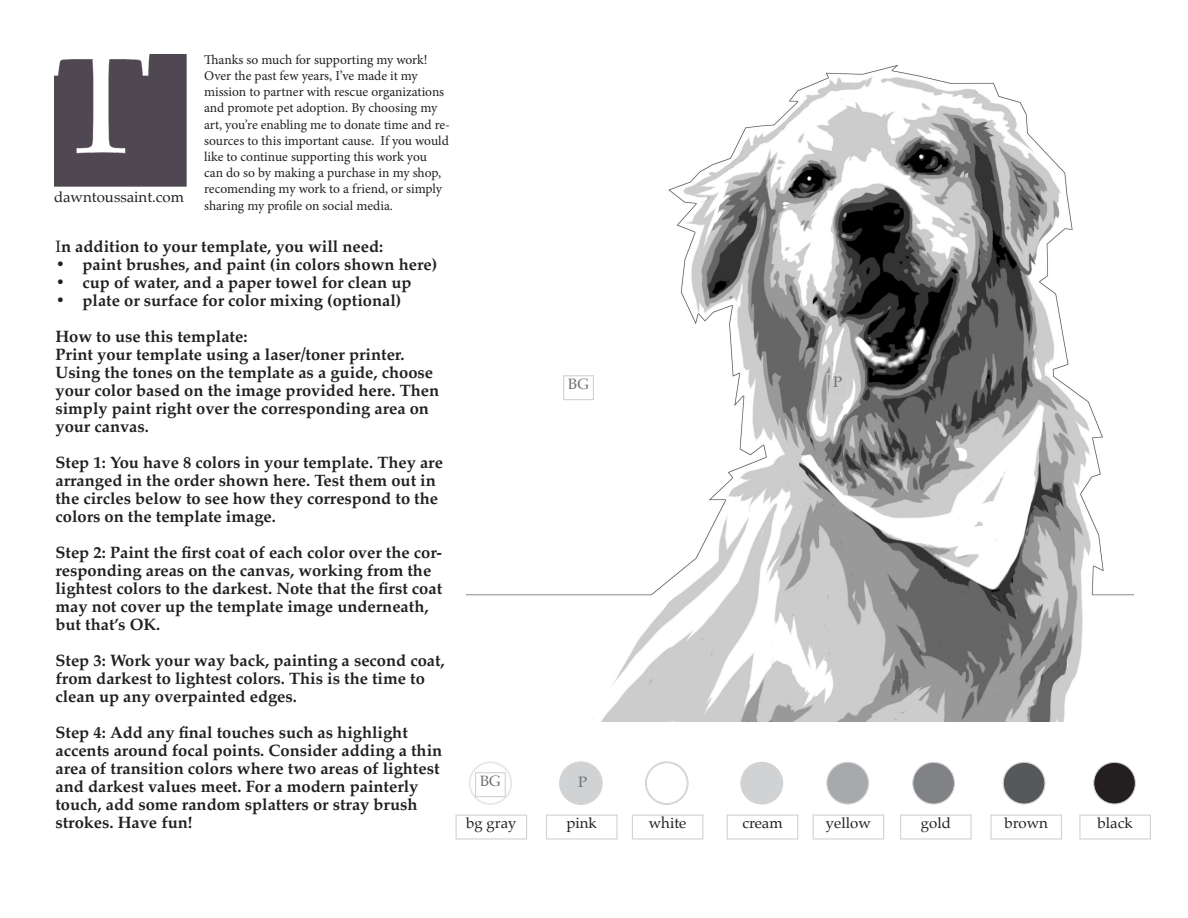
<style>
.page{position:relative;width:1188px;height:918px;background:#fff}
.page>*{position:absolute;margin:0;border:0;box-sizing:border-box;transform-origin:0 0}
.t1{font:700 16.5px/18px "Palatino";color:#231f20}
.t2{font:15px "Palatino";color:#231f20}
.t3{font:15px "Palatino";color:#6c6d70}
.t4{font:13.5px/16.2px "Minion Pro";letter-spacing:-.005em;color:#231f20}
.s1{font-weight:400}
</style>
<div class="page">
<img style="left:54px;top:54px;width:133px;height:133px">
<div style="left:913px;top:762px;width:41px;height:42px;background:#808285;border-radius:50%"></div>
<div style="left:912px;top:762px;width:43px;height:43px;border:1px solid #d1d2d4;border-radius:50%"></div>
<div style="left:900px;top:815px;width:72px;height:25px;border:1px solid #d1d2d4"></div>
<div style="left:1003px;top:762px;width:42px;height:42px;background:#57585a;border-radius:50%"></div>
<div style="left:1003px;top:762px;width:43px;height:43px;border:1px solid #d1d2d4;border-radius:50%"></div>
<div style="left:990px;top:815px;width:72px;height:25px;border:1px solid #d1d2d4"></div>
<div style="left:1094px;top:762px;width:41px;height:42px;background:#231f20;border-radius:50%"></div>
<div style="left:1093px;top:762px;width:43px;height:43px;border:1px solid #d1d2d4;border-radius:50%"></div>
<div style="left:1079px;top:815px;width:72px;height:25px;border:1px solid #d1d2d4"></div>
<div style="left:560px;top:762px;width:42px;height:42px;background:#d1d2d4;border-radius:50%"></div>
<div style="left:559px;top:762px;width:43px;height:43px;border:1px solid #d1d2d4;border-radius:50%"></div>
<div style="left:560px;top:763px;width:41px;height:41px;border:1px solid #d1d2d4;border-radius:50%"></div>
<div style="left:546px;top:815px;width:72px;height:25px;border:1px solid #d1d2d4"></div>
<div style="left:827px;top:762px;width:42px;height:42px;background:#a8a9ad;border-radius:50%"></div>
<div style="left:826px;top:762px;width:43px;height:43px;border:1px solid #d1d2d4;border-radius:50%"></div>
<div style="left:813px;top:815px;width:71px;height:25px;border:1px solid #d1d2d4"></div>
<div style="left:469px;top:762px;width:43px;height:43px;border:1px solid #e5e6e8;border-radius:50%"></div>
<div style="left:470px;top:762px;width:41px;height:42px;border:1px solid #e5e6e8;border-radius:50%"></div>
<div style="left:456px;top:815px;width:71px;height:25px;border:1px solid #d1d2d4"></div>
<div style="left:475px;top:772px;width:31px;height:25px;border:1px solid #d1d2d4"></div>
<div style="left:741px;top:762px;width:42px;height:42px;background:#d1d2d4;border-radius:50%"></div>
<div style="left:740px;top:762px;width:43px;height:43px;border:1px solid #d1d2d4;border-radius:50%"></div>
<div style="left:727px;top:815px;width:71px;height:25px;border:1px solid #d1d2d4"></div>
<div style="left:645px;top:762px;width:43px;height:43px;border:1px solid #d1d2d4;border-radius:50%"></div>
<div style="left:646px;top:763px;width:41px;height:41px;border:1px solid #d1d2d4;border-radius:50%"></div>
<div style="left:632px;top:815px;width:71px;height:25px;border:1px solid #d1d2d4"></div>
<img style="left:467px;top:64px;width:667px;height:657px">
<div style="left:563px;top:375px;width:31px;height:25px;border:1px solid #d1d2d4"></div>
<div style="left:827px;top:374px;width:21px;height:25px;border:1px solid #d1d2d4"></div>
<p class="t4" style="left:204px;top:51px;width:225px">Thanks so much for supporting my work!</p>
<p class="t4" style="left:204px;top:68px;width:247px">Over the past few years, I’ve made it my mission to partner with rescue organizations and promote pet adoption. By choosing my art, you’re enabling me to donate time and re&shy;sources to this important cause. If you would like to continue supporting this work you<br>can do so by making a purchase in my shop, recomending my work to a friend, or simply sharing my profile on social media.</p>
<p class="t2" style="left:54px;top:185px;width:132px">dawntoussaint.com</p>
<p class="t1" style="left:56px;top:237px;width:329px"><span class="s1">I</span>n addition to your template, you will need:</p>
<p class="t1" style="left:56px;top:255px;width:383px">• paint brushes, and paint (in colors shown here)</p>
<p class="t1" style="left:56px;top:273px;width:358px">• cup of water, and a paper towel for clean up</p>
<p class="t1" style="left:56px;top:291px;width:347px">• plate or surface for color mixing (optional)</p>
<p class="t1" style="left:56px;top:327px;width:385px">How to use this template:<br>Print your template using a laser/toner printer.<br>Using the tones on the template as a guide, choose your color based on the image provided here. Then simply paint right over the corresponding area on your canvas.</p>
<p class="t1" style="left:56px;top:453px;width:389px">Step 1: You have 8 colors in your template. They are arranged in the order shown here. Test them out in the circles below to see how they correspond to the colors on the template image.</p>
<p class="t1" style="left:56px;top:543px;width:388px">Step 2: Paint the first coat of each color over the cor&shy;responding areas on the canvas, working from the lightest colors to the darkest. Note that the first coat may not cover up the template image underneath, but that’s OK.</p>
<p class="t1" style="left:56px;top:651px;width:391px">Step 3: Work your way back, painting a second coat, from darkest to lightest colors. This is the time to clean up any overpainted edges.</p>
<p class="t1" style="left:56px;top:723px;width:388px">Step 4: Add any final touches such as highlight accents around focal points. Consider adding a thin area of transition colors where two areas of lightest and darkest values meet. For a modern painterly touch, add some random splatters or stray brush strokes. Have fun!</p>
<p class="t3" style="left:568px;top:371px;width:22px">BG</p>
<p class="t3" style="left:833px;top:369px;width:11px">P</p>
<p class="t3" style="left:480px;top:768px;width:22px">BG</p>
<p class="t3" style="left:578px;top:770px;width:11px">P</p>
<p class="t2" style="left:649px;top:810px;width:39px">white</p>
<p class="t2" style="left:742px;top:810px;width:42px">cream</p>
<p class="t2" style="left:466px;top:810px;width:52px">bg gray</p>
<p class="t2" style="left:826px;top:810px;width:46px">yellow</p>
<p class="t2" style="left:567px;top:810px;width:32px">pink</p>
<p class="t2" style="left:921px;top:810px;width:32px">gold</p>
<p class="t2" style="left:1005px;top:810px;width:45px">brown</p>
<p class="t2" style="left:1098px;top:810px;width:37px">black</p>
</div>
